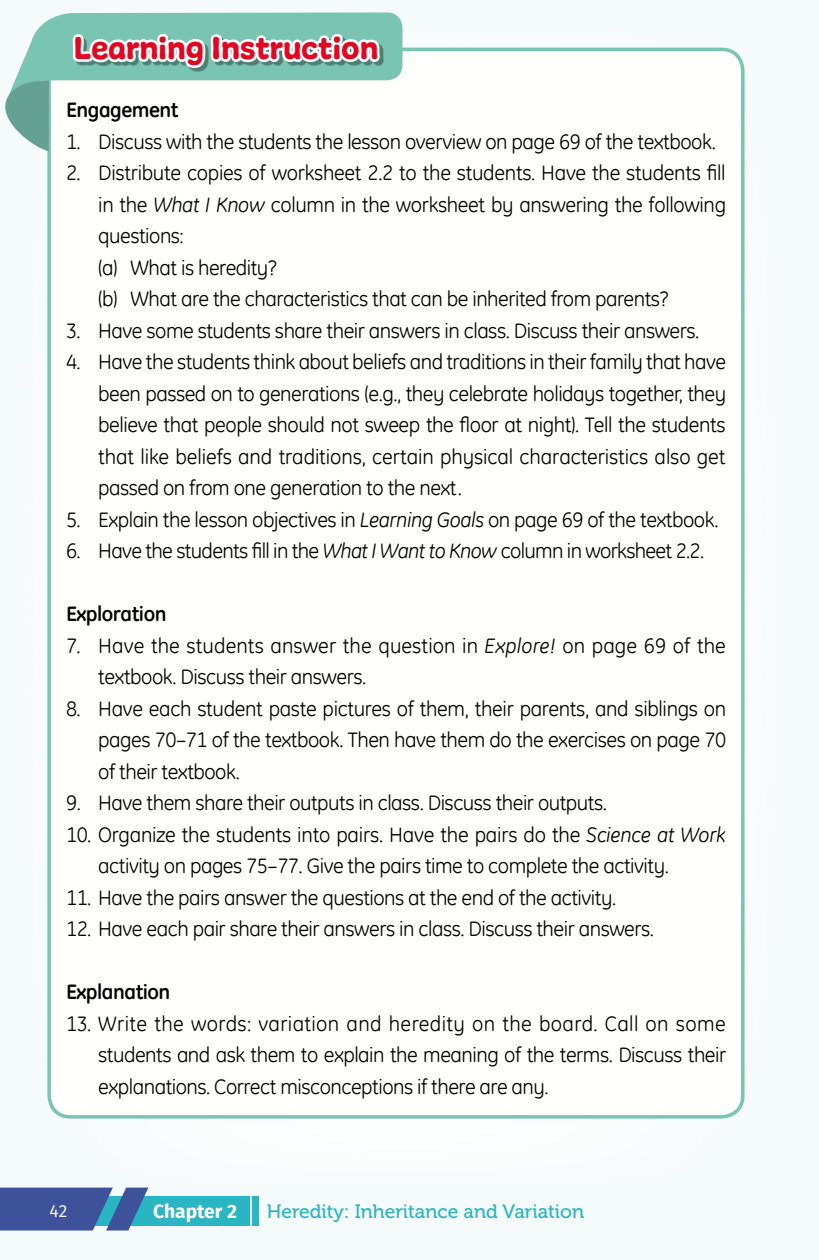
<style>
.page{position:relative;width:819px;height:1260px;background:#f5fafb}
.page>*{position:absolute;margin:0;border:0;box-sizing:border-box;transform-origin:0 0}
.t1{font:33.6px "Freude";color:#e20620}
.t2{font:21px/31.5px "GE Inspira";letter-spacing:-.025em;color:#000;text-align:justify}
.t3{font:21px/31.5px "GE Inspira";letter-spacing:.005em;color:#000}
.t4{font:700 21px "GE Inspira";letter-spacing:-.025em;color:#000}
.t5{font:19.25px "Museo 500";color:#29b5c2}
.t6{font:700 19.25px "Fira Sans";color:#fff}
.t7{font:17.5px "Fira Sans";color:#fff}
.s1{font-style:italic}
</style>
<div class="page">
<div style="left:90px;top:1197px;width:168px;height:29px;background:#29b5c2"></div>
<svg style="left:0;top:1188px;width:148px;height:43px;background:#4565a5"></svg>
<hr style="left:250px;top:1196px;width:2px;height:30px;background:#fff">
<div style="left:49px;top:49px;width:693px;height:1068px;background:#fffffe;border-radius:21px"></div>
<div style="left:47px;top:48px;width:697px;height:1071px;border:4px solid #7ac4b2;border-radius:21px"></div>
<svg style="left:5px;top:12px;width:397px;height:139px"></svg>
<h1 class="t1" style="left:74px;top:27px;width:306px">Learning Instruction</h1>
<p class="t4" style="left:66px;top:97px;width:114px">Engagement</p>
<p class="t2" style="left:66px;top:125px;width:651px">1. Discuss with the students the lesson overview on page 69 of the textbook.</p>
<p class="t2" style="left:98px;top:157px;width:629px;text-align:left;text-indent:-32px">2. Distribute copies of worksheet 2.2 to the students. Have the students fill in the <span class="s1">What I Know</span> column in the worksheet by answering the following questions:<br>(a) What is heredity?<br>(b) What are the characteristics that can be inherited from parents?</p>
<p class="t2" style="left:66px;top:314px;width:635px">3. Have some students share their answers in class. Discuss their answers.</p>
<p class="t2" style="left:98px;top:346px;width:629px;text-indent:-32px">4. Have the students think about beliefs and traditions in their family that have been passed on to generations (e.g., they celebrate holidays together, they believe that people should not sweep the floor at night). Tell the students that like beliefs and traditions, certain physical characteristics also get passed on from one generation to the next.</p>
<p class="t2" style="left:66px;top:503px;width:654px">5. Explain the lesson objectives in <span class="s1">Learning Goals</span> on page 69 of the textbook.</p>
<p class="t2" style="left:66px;top:535px;width:639px">6. Have the students fill in the <span class="s1">What I Want to Know</span> column in worksheet 2.2.</p>
<p class="t4" style="left:66px;top:601px;width:102px">Exploration</p>
<p class="t3" style="left:98px;top:629px;width:629px;text-indent:-32px">7. Have the students answer the question in <span class="s1">Explore!</span> on page 69 of the textbook. Discuss their answers.</p>
<p class="t2" style="left:98px;top:692px;width:629px;text-indent:-32px">8. Have each student paste pictures of them, their parents, and siblings on pages 70–71 of the textbook. Then have them do the exercises on page 70 of their textbook.</p>
<p class="t2" style="left:66px;top:787px;width:542px">9. Have them share their outputs in class. Discuss their outputs.</p>
<p class="t2" style="left:98px;top:818px;width:629px;text-indent:-32px">10. Organize the students into pairs. Have the pairs do the <span class="s1">Science at Work </span>activity on pages 75–77. Give the pairs time to complete the activity.</p>
<p class="t2" style="left:66px;top:881px;width:551px">11. Have the pairs answer the questions at the end of the activity.</p>
<p class="t2" style="left:66px;top:913px;width:589px">12. Have each pair share their answers in class. Discuss their answers.</p>
<p class="t4" style="left:66px;top:979px;width:106px">Explanation</p>
<p class="t2" style="left:98px;top:1007px;width:629px;text-indent:-32px">13. Write the words: variation and heredity on the board. Call on some students and ask them to explain the meaning of the terms. Discuss their explanations. Correct misconceptions if there are any.</p>
<p class="t7" style="left:50px;top:1198px;width:19px">42</p>
<p class="t6" style="left:153px;top:1195px;width:85px">Chapter 2</p>
<p class="t5" style="left:267px;top:1201px;width:319px">Heredity: Inheritance and Variation</p>
</div>
